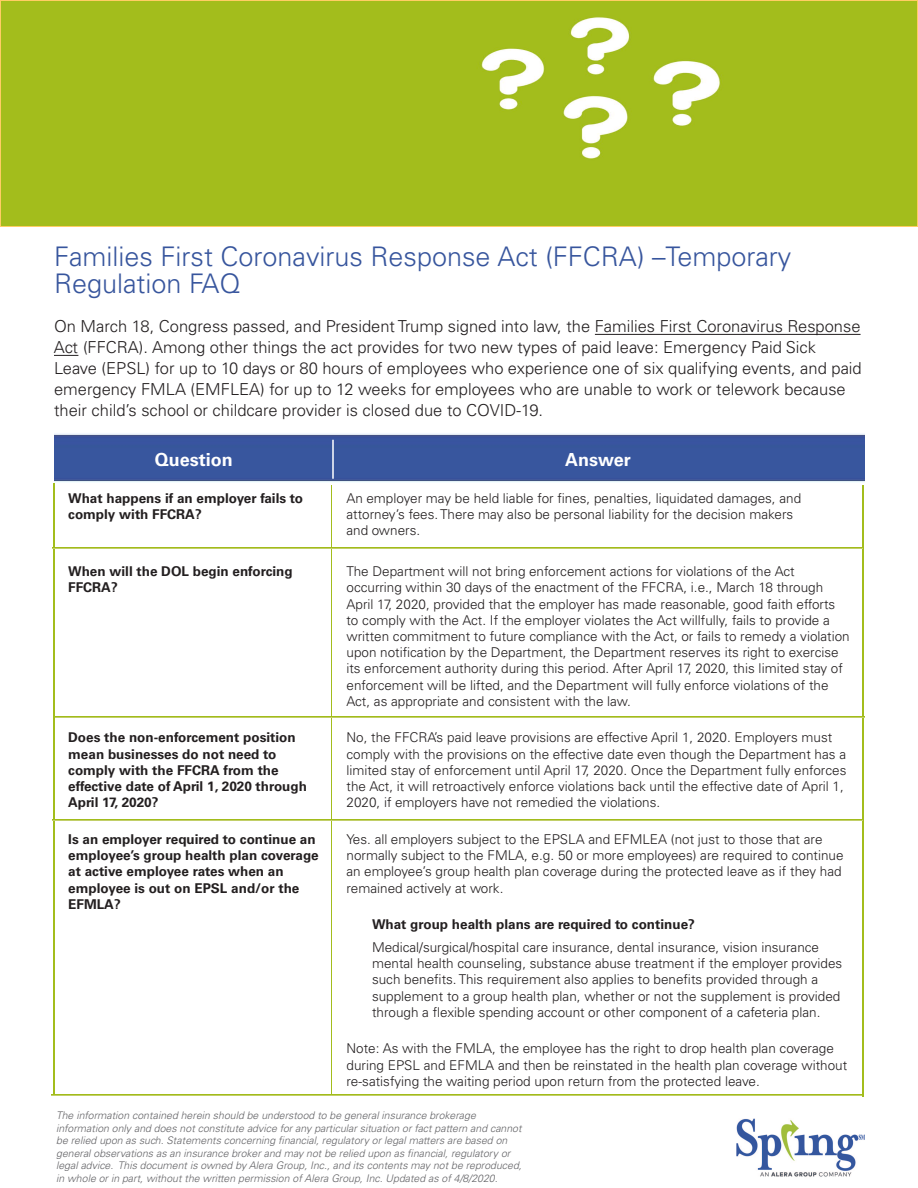
<style>
.page{position:relative;width:918px;height:1188px;background:#fff}
.page>*{position:absolute;margin:0;border:0;box-sizing:border-box;transform-origin:0 0}
.Body_Copy{font:300 27px/27px "Univers LT Pro 45";color:#37559d}
.Header_Three_-_Black{font:700 18px "Univers LT Pro 65";color:#fff}
.Body_Copy-2{font:300 16.5px/21px "Univers LT Pro 45";color:#231f20}
.Body_Copy_9pt{font:300 13.5px/16.2px "Univers LT Pro 45";color:#231f20}
.title_copy_9pt{font:700 13.5px/16.2px "Univers LT Pro 65";color:#231f20}
.Disclaimer{font:italic 300 10.5px/12.6px "Univers LT Pro 45";color:#636366}
</style>
<div class="page">
<img style="left:54px;top:433px;width:811px;height:49px">
<hr style="left:332px;top:440px;width:2px;height:39px;background:#fff">
<div style="left:1px;top:1px;width:916px;height:225px;background:#a3bd1c"></div>
<hr style="left:595px;top:334px;width:266px;height:1px;background:#231f20">
<svg style="left:54px;top:355px;width:24px;height:1px"></svg>
<img style="left:736px;top:1118px;width:128px;height:59px">
<img style="left:54px;top:483px;width:1px;height:611px">
<img style="left:863px;top:485px;width:1px;height:611px">
<img style="left:53px;top:547px;width:810px;height:1px">
<img style="left:55px;top:717px;width:810px;height:1px">
<img style="left:53px;top:819px;width:810px;height:1px">
<img style="left:51px;top:1095px;width:810px;height:1px">
<p class="Body_Copy" style="left:54px;top:242px;width:739px">Families First Coronavirus Response Act (FFCRA) –Temporary<br>Regulation FAQ</p>
<p class="Body_Copy-2" style="left:54px;top:315px;width:809px">On March 18, Congress passed, and President Trump signed into law, the Families First Coronavirus Response Act (FFCRA). Among other things the act provides for two new types of paid leave: Emergency Paid Sick Leave (EPSL) for up to 10 days or 80 hours of employees who experience one of six qualifying events, and paid emergency FMLA (EMFLEA) for up to 12 weeks for employees who are unable to work or telework because their child’s school or childcare provider is closed due to COVID-19.</p>
<p class="Header_Three_-_Black" style="left:155px;top:447px;width:80px">Question</p>
<p class="Header_Three_-_Black" style="left:565px;top:447px;width:67px">Answer</p>
<p class="title_copy_9pt" style="left:68px;top:489px;width:236px">What happens if an employer fails to comply with FFCRA?</p>
<p class="Body_Copy_9pt" style="left:346px;top:490px;width:456px">An employer may be held liable for fines, penalties, liquidated damages, and attorney’s fees. There may also be personal liability for the decision makers and owners.</p>
<p class="title_copy_9pt" style="left:68px;top:563px;width:226px">When will the DOL begin enforcing<br>FFCRA?</p>
<p class="Body_Copy_9pt" style="left:346px;top:563px;width:505px">The Department will not bring enforcement actions for violations of the Act occurring within 30 days of the enactment of the FFCRA, i.e., March 18 through April 17, 2020, provided that the employer has made reasonable, good faith efforts to comply with the Act. If the employer violates the Act willfully, fails to provide a written commitment to future compliance with the Act, or fails to remedy a violation upon notification by the Department, the Department reserves its right to exercise its enforcement authority during this period. After April 17, 2020, this limited stay of enforcement will be lifted, and the Department will fully enforce violations of the Act, as appropriate and consistent with the law.</p>
<p class="title_copy_9pt" style="left:68px;top:729px;width:240px">Does the non-enforcement position mean businesses do not need to comply with the FFCRA from the effective date of April 1, 2020 through<br>April 17, 2020?</p>
<p class="Body_Copy_9pt" style="left:346px;top:729px;width:501px">No, the FFCRA’s paid leave provisions are effective April 1, 2020. Employers must comply with the provisions on the effective date even though the Department has a limited stay of enforcement until April 17, 2020. Once the Department fully enforces the Act, it will retroactively enforce violations back until the effective date of April 1, 2020, if employers have not remedied the violations.</p>
<p class="title_copy_9pt" style="left:68px;top:831px;width:252px">Is an employer required to continue an employee’s group health plan coverage at active employee rates when an employee is out on EPSL and/or the<br>EFMLA?</p>
<p class="Body_Copy_9pt" style="left:346px;top:831px;width:499px">Yes. all employers subject to the EPSLA and EFMLEA (not just to those that are normally subject to the FMLA, e.g. 50 or more employees) are required to continue an employee’s group health plan coverage during the protected leave as if they had remained actively at work.</p>
<p class="title_copy_9pt" style="left:372px;top:916px;width:324px">What group health plans are required to continue?</p>
<p class="Body_Copy_9pt" style="left:372px;top:939px;width:472px">Medical/surgical/hospital care insurance, dental insurance, vision insurance mental health counseling, substance abuse treatment if the employer provides such benefits. This requirement also applies to benefits provided through a supplement to a group health plan, whether or not the supplement is provided through a flexible spending account or other component of a cafeteria plan.</p>
<p class="Body_Copy_9pt" style="left:346px;top:1040px;width:502px">Note: As with the FMLA, the employee has the right to drop health plan coverage during EPSL and EFMLA and then be reinstated in the health plan coverage without re-satisfying the waiting period upon return from the protected leave.</p>
<p class="Disclaimer" style="left:56px;top:1109px;width:467px">The information contained herein should be understood to be general insurance brokerage information only and does not constitute advice for any particular situation or fact pattern and cannot be relied upon as such. Statements concerning financial, regulatory or legal matters are based on general observations as an insurance broker and may not be relied upon as financial, regulatory or legal advice. This document is owned by Alera Group, Inc., and its contents may not be reproduced, in whole or in part, without the written permission of Alera Group, Inc. Updated as of 4/8/2020.</p>
</div>
